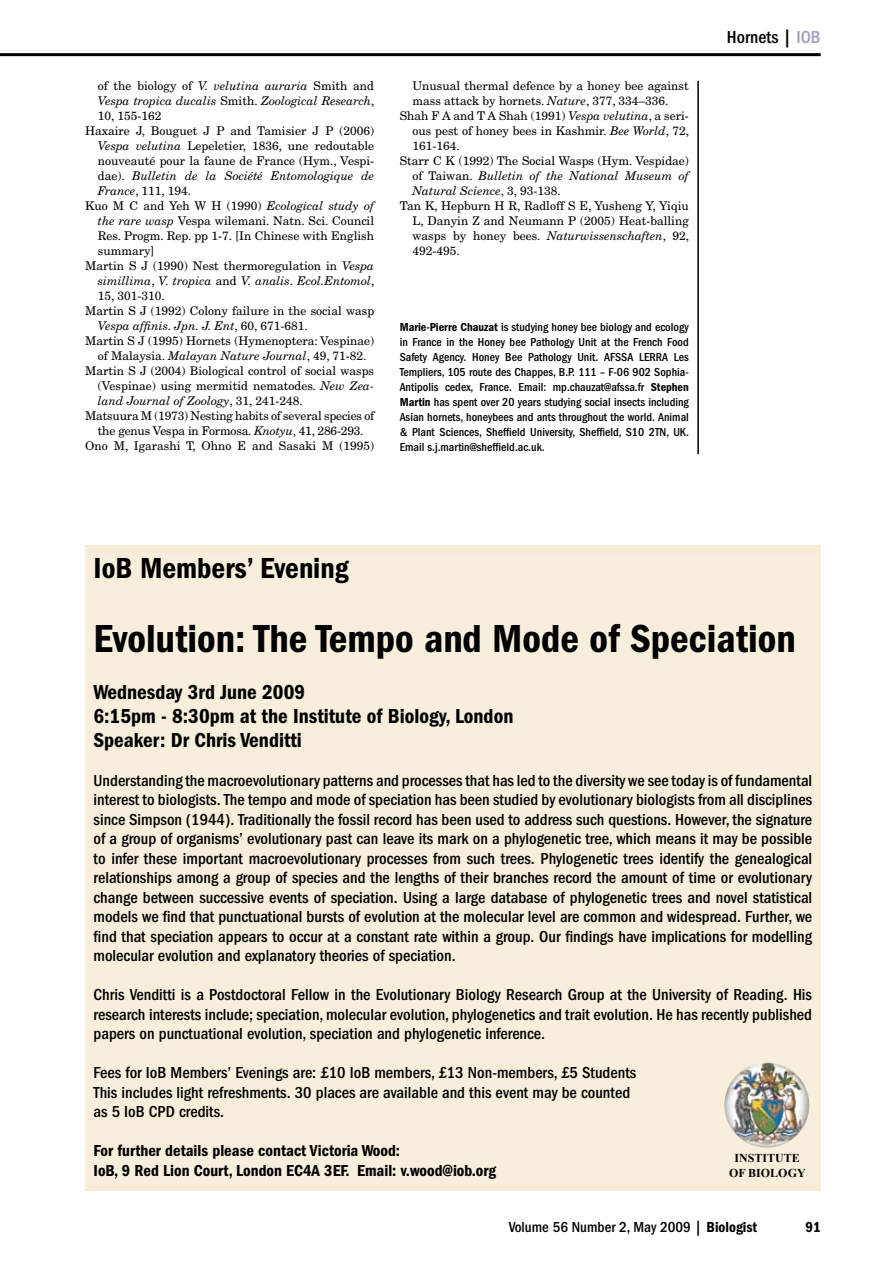
<style>
.page{position:relative;width:893px;height:1263px;background:#fff}
.page>*{position:absolute;margin:0;border:0;box-sizing:border-box;transform-origin:0 0}
.t1{font:600 condensed 40.5px "Franklin Gothic";color:#000}
.t2{font:600 condensed 30px "Franklin Gothic";color:#000}
.t3{font:600 condensed 21px/24px "Franklin Gothic";color:#000}
.t4{font:500 condensed 18px "Franklin Gothic";color:#000}
.t5{font:500 condensed 16.5px/19.5px "Franklin Gothic";color:#000;text-align:justify}
.t6{font:600 condensed 16.5px/19.5px "Franklin Gothic";color:#000}
.t7{font:500 condensed 15px "Franklin Gothic";color:#000}
.t8{font:600 condensed 15px "Franklin Gothic";color:#000}
.t9{font:12px "New Century Schlbk";color:#000}
.t10{font:500 condensed 12px/15px "Franklin Gothic";color:#000;text-align:justify}
.t11{font:italic 12px "New Century Schlbk";color:#000}
.t12{font:700 12px/14.4px "Times New Roman";color:#000;text-align:center}
.s1{font-style:italic}
.s2{font-style:normal}
.s3{font-weight:600}
.s4{color:#9f9fbb}
</style>
<div class="page">
<hr style="left:0;top:53px;width:821px;height:3px;background:#000">
<hr style="left:697px;top:81px;width:2px;height:373px;background:#000">
<div style="left:85px;top:545px;width:736px;height:646px;background:#f5ecd7"></div>
<div style="left:85px;top:553px;width:736px;height:632px;background:#f7eedc"></div>
<img style="left:724px;top:1062px;width:85px;height:85px;border-radius:43px">
<p class="t9" style="left:98px;top:79px;width:278px">of the biology of <span class="s1">V. velutina auraria</span> Smith and</p>
<p class="t11" style="left:98px;top:94px;width:278px">Vespa tropica ducalis <span class="s2">Smith.</span> Zoological Research<span class="s2">,</span></p>
<p class="t9" style="left:98px;top:109px;width:65px">10, 155-162</p>
<p class="t9" style="left:85px;top:124px;width:291px">Haxaire J, Bouguet J P and Tamisier J P (2006)</p>
<p class="t9" style="left:98px;top:139px;width:278px"><span class="s1">Vespa velutina</span> Lepeletier, 1836, une redoutable</p>
<p class="t9" style="left:98px;top:154px;width:278px">nouveauté pour la faune de France (Hym., Vespi-</p>
<p class="t11" style="left:98px;top:169px;width:278px"><span class="s2">dae).</span> Bulletin de la Société Entomologique de</p>
<p class="t9" style="left:98px;top:184px;width:95px"><span class="s1">France</span>, 111, 194.</p>
<p class="t9" style="left:85px;top:199px;width:291px">Kuo M C and Yeh W H (1990) <span class="s1">Ecological study of</span></p>
<p class="t9" style="left:98px;top:214px;width:278px"><span class="s1">the rare wasp</span> Vespa wilemani. Natn. Sci. Council</p>
<p class="t9" style="left:98px;top:229px;width:278px">Res. Progm. Rep. pp 1-7. [In Chinese with English</p>
<p class="t9" style="left:98px;top:244px;width:58px">summary]</p>
<p class="t9" style="left:85px;top:259px;width:291px">Martin S J (1990) Nest thermoregulation in <span class="s1">Vespa</span></p>
<p class="t11" style="left:98px;top:274px;width:278px">simillima<span class="s2">,</span> V. tropica <span class="s2">and</span> V. analis<span class="s2">.</span> Ecol.Entomol<span class="s2">,</span></p>
<p class="t9" style="left:98px;top:289px;width:68px">15, 301-310.</p>
<p class="t9" style="left:85px;top:304px;width:291px">Martin S J (1992) Colony failure in the social wasp</p>
<p class="t11" style="left:98px;top:319px;width:211px">Vespa affinis<span class="s2">.</span> Jpn. J. Ent<span class="s2">, 60, 671-681.</span></p>
<p class="t9" style="left:85px;top:334px;width:291px">Martin S J (1995) Hornets (Hymenoptera: Vespinae)</p>
<p class="t9" style="left:98px;top:349px;width:270px">of Malaysia. <span class="s1">Malayan Nature Journal</span>, 49, 71-82.</p>
<p class="t9" style="left:85px;top:364px;width:291px">Martin S J (2004) Biological control of social wasps</p>
<p class="t9" style="left:98px;top:379px;width:278px">(Vespinae) using mermitid nematodes. <span class="s1">New Zea-</span></p>
<p class="t11" style="left:98px;top:394px;width:206px">land Journal of Zoology<span class="s2">, 31, 241-248.</span></p>
<p class="t9" style="left:85px;top:409px;width:291px">Matsuura M (1973) Nesting habits of several species of</p>
<p class="t9" style="left:98px;top:424px;width:267px">the genus Vespa in Formosa. <span class="s1">Knotyu</span>, 41, 286-293.</p>
<p class="t9" style="left:85px;top:439px;width:291px">Ono M, Igarashi T, Ohno E and Sasaki M (1995)</p>
<p class="t9" style="left:412px;top:79px;width:278px">Unusual thermal defence by a honey bee against</p>
<p class="t9" style="left:412px;top:94px;width:258px">mass attack by hornets. <span class="s1">Nature</span>, 377, 334–336.</p>
<p class="t9" style="left:400px;top:109px;width:291px">Shah F A and T A Shah (1991) <span class="s1">Vespa velutina</span>, a seri-</p>
<p class="t9" style="left:412px;top:124px;width:278px">ous pest of honey bees in Kashmir. <span class="s1">Bee World</span>, 72,</p>
<p class="t9" style="left:412px;top:139px;width:49px">161-164.</p>
<p class="t9" style="left:400px;top:154px;width:291px">Starr C K (1992) The Social Wasps (Hym. Vespidae)</p>
<p class="t11" style="left:412px;top:169px;width:278px"><span class="s2">of Taiwan.</span> Bulletin of the National Museum of</p>
<p class="t11" style="left:412px;top:184px;width:150px">Natural Science<span class="s2">, 3, 93-138.</span></p>
<p class="t9" style="left:400px;top:199px;width:291px">Tan K, Hepburn H R, Radloff S E, Yusheng Y, Yiqiu</p>
<p class="t9" style="left:412px;top:214px;width:278px">L, Danyin Z and Neumann P (2005) Heat-balling</p>
<p class="t9" style="left:412px;top:229px;width:278px">wasps by honey bees. <span class="s1">Naturwissenschaften</span>, 92,</p>
<p class="t9" style="left:412px;top:244px;width:49px">492-495.</p>
<p class="t10" style="left:400px;top:319px;width:291px"><span class="s3">Marie-Pierre Chauzat</span> is studying honey bee biology and ecology in France in the Honey bee Pathology Unit at the French Food Safety Agency. Honey Bee Pathology Unit. AFSSA LERRA Les Templiers, 105 route des Chappes, B.P. 111 – F-06 902 Sophia-Antipolis cedex, France. Email: mp.chauzat@afssa.fr <span class="s3">Stephen Martin</span> has spent over 20 years studying social insects including Asian hornets, honeybees and ants throughout the world. Animal &amp; Plant Sciences, Sheffield University, Sheffield, S10 2TN, UK.<br>Email s.j.martin@sheffield.ac.uk.</p>
<p class="t4" style="left:727px;top:27px;width:95px">Hornets | <span class="s4">IOB</span></p>
<h2 class="t2" style="left:94px;top:551px;width:256px">IoB Members’ Evening</h2>
<h1 class="t1" style="left:94px;top:615px;width:704px">Evolution: The Tempo and Mode of Speciation</h1>
<p class="t3" style="left:94px;top:680px;width:421px">Wednesday 3rd June 2009<br>6:15pm - 8:30pm at the Institute of Biology, London<br>Speaker: Dr Chris Venditti</p>
<p class="t5" style="left:94px;top:770px;width:720px">Understanding the macroevolutionary patterns and processes that has led to the diversity we see today is of fundamental interest to biologists. The tempo and mode of speciation has been studied by evolutionary biologists from all disciplines since Simpson (1944). Traditionally the fossil record has been used to address such questions. However, the signature of a group of organisms’ evolutionary past can leave its mark on a phylogenetic tree, which means it may be possible to infer these important macroevolutionary processes from such trees. Phylogenetic trees identify the genealogical relationships among a group of species and the lengths of their branches record the amount of time or evolutionary change between successive events of speciation. Using a large database of phylogenetic trees and novel statistical models we find that punctuational bursts of evolution at the molecular level are common and widespread. Further, we find that speciation appears to occur at a constant rate within a group. Our findings have implications for modelling molecular evolution and explanatory theories of speciation.</p>
<p class="t5" style="left:94px;top:985px;width:720px">Chris Venditti is a Postdoctoral Fellow in the Evolutionary Biology Research Group at the University of Reading. His research interests include; speciation, molecular evolution, phylogenetics and trait evolution. He has recently published papers on punctuational evolution, speciation and phylogenetic inference.</p>
<p class="t5" style="left:94px;top:1063px;width:544px;text-align:left">Fees for IoB Members’ Evenings are: £10 IoB members, £13 Non-members, £5 Students<br>This includes light refreshments. 30 places are available and this event may be counted as 5 IoB CPD credits.</p>
<p class="t6" style="left:94px;top:1141px;width:404px">For further details please contact Victoria Wood:<br>IoB, 9 Red Lion Court, London EC4A 3EF. Email: v.wood@iob.org</p>
<p class="t12" style="left:729px;top:1151px;width:78px">INSTITUTE<br>OF BIOLOGY</p>
<p class="t7" style="left:509px;top:1218px;width:250px">Volume 56 Number 2, May 2009 | <span class="s3">Biologist</span></p>
<p class="t8" style="left:805px;top:1218px;width:17px">91</p>
</div>
